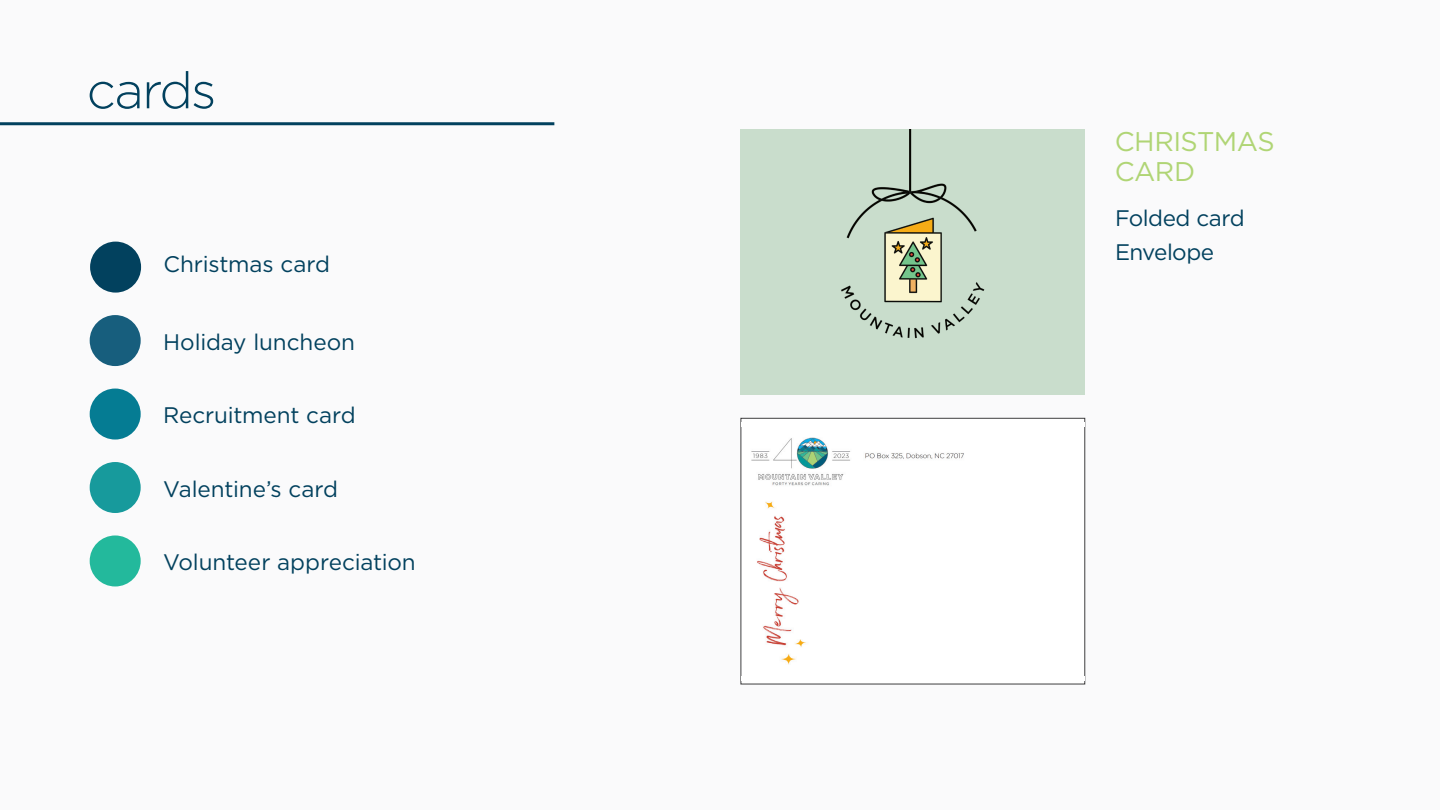
<style>
.page{position:relative;width:1440px;height:810px;background:#fafafb}
.page>*{position:absolute;margin:0;border:0;box-sizing:border-box;transform-origin:0 0}
.t1{font:300 51px "Gotham";letter-spacing:-.035em;color:#02415e}
.t2{font:27px/30px "Gotham";letter-spacing:-.02em;color:#b0d575}
.t3{font:22.5px "Gotham";letter-spacing:-.005em;color:#02415e}
.t4{font:22.5px "Gotham";letter-spacing:-.025em;color:#02415e}
</style>
<div class="page">
<div style="left:90px;top:462px;width:51px;height:51px;background:#179a9c;border-radius:50%"></div>
<div style="left:90px;top:389px;width:51px;height:51px;background:#057c93;border-radius:50%"></div>
<div style="left:90px;top:535px;width:51px;height:51px;background:#23b99c;border-radius:50%"></div>
<img style="left:741px;top:129px;width:344px;height:266px">
<img style="left:751px;top:437px;width:213px;height:228px">
<div style="left:741px;top:418px;width:344px;height:266px;border:1px solid #3e3e3f"></div>
<div style="left:741px;top:422px;width:343px;height:5px;background:#fff"></div>
<div style="left:741px;top:676px;width:343px;height:5px;background:#fff"></div>
<div style="left:90px;top:242px;width:51px;height:51px;background:#02415e;border-radius:50%"></div>
<hr style="left:0;top:122px;width:554px;height:3px;background:#02415e">
<div style="left:90px;top:315px;width:51px;height:51px;background:#175e7d;border-radius:50%"></div>
<p class="t1" style="left:87px;top:58px;width:131px">cards</p>
<p class="t3" style="left:163px;top:250px;width:168px">Christmas card</p>
<p class="t3" style="left:163px;top:327px;width:194px">Holiday luncheon</p>
<p class="t3" style="left:163px;top:401px;width:194px">Recruitment card</p>
<p class="t3" style="left:163px;top:474px;width:177px">Valentine’s card</p>
<p class="t3" style="left:163px;top:548px;width:254px">Volunteer appreciation</p>
<p class="t2" style="left:1115px;top:125px;width:162px">CHRISTMAS<br>CARD</p>
<p class="t4" style="left:1115px;top:203px;width:131px">Folded card</p>
<p class="t4" style="left:1115px;top:238px;width:101px">Envelope</p>
</div>
